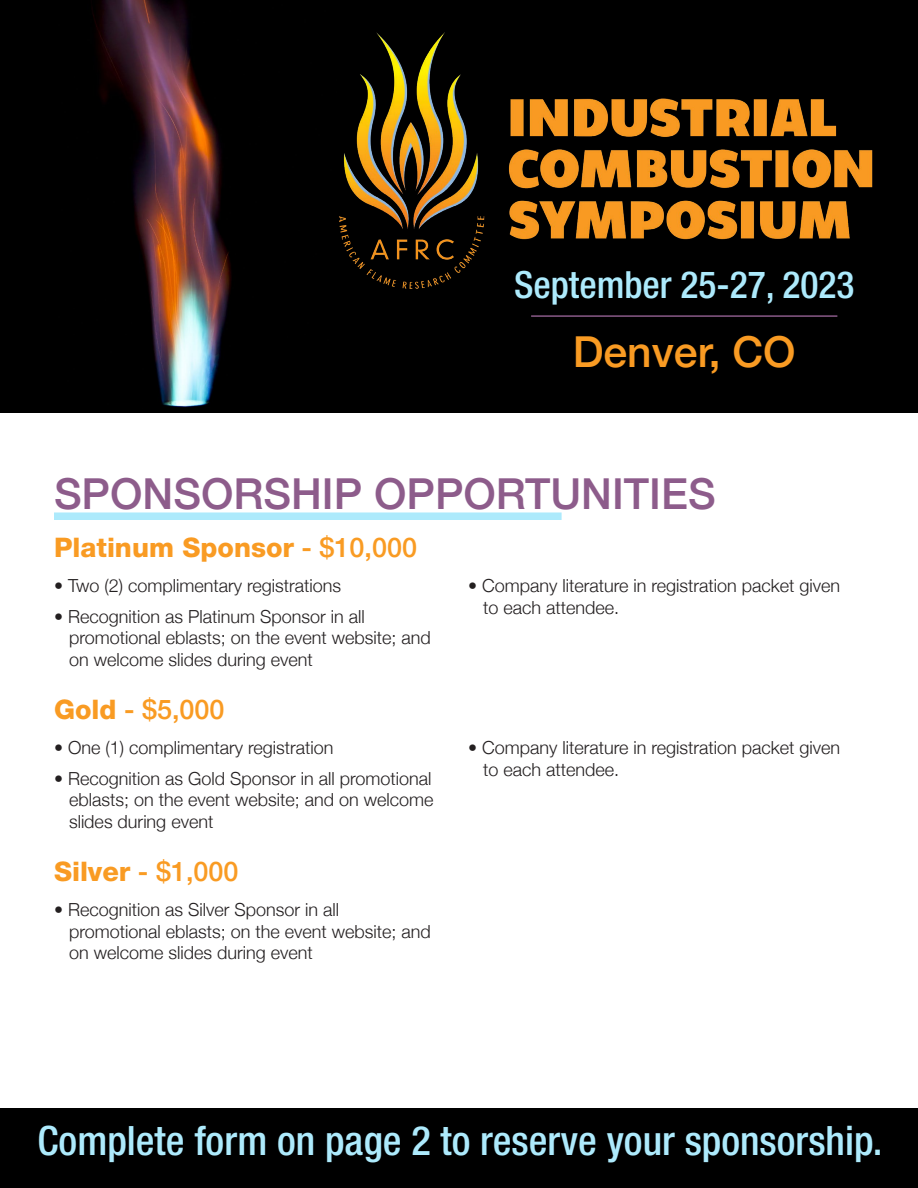
<style>
.page{position:relative;width:918px;height:1188px;background:#fff}
.page>*{position:absolute;margin:0;border:0;box-sizing:border-box;transform-origin:0 0}
.t1{font:500 42.6px "Helvetica Neue";color:#8d5c8b}
.t2{font:500 42.6px "Helvetica Neue";color:#f99b23}
.t3{font:500 condensed 40.5px "Helvetica Neue LT Std";color:#adeafc}
.t4{font:500 condensed 37.5px "Helvetica Neue LT Std";color:#adeafc}
.t5{font:500 27px "Helvetica Neue";color:#f99b23}
.t6{font:800 27px "Helvetica Neue LT Std";color:#f99b23}
.t7{font:300 18px/21.6px "Helvetica Neue";color:#231f20}
.s1{font-family:"Helvetica Neue";font-weight:500}
.s2{font-family:"Helvetica Neue LT Std";font-weight:800}
</style>
<div class="page">
<div style="left:0;top:0;width:918px;height:413px;background:#000"></div>
<img style="left:92px;top:0;width:140px;height:408px">
<img style="left:339px;top:32px;width:534px;height:257px">
<hr style="left:531px;top:315px;width:306px;height:2px;background:#8d5c8b">
<div style="left:54px;top:512px;width:508px;height:8px;background:#adeafc"></div>
<div style="left:0;top:1108px;width:918px;height:80px;background:#000"></div>
<h3 class="t4" style="left:514px;top:262px;width:342px">September 25-27, 2023</h3>
<h1 class="t2" style="left:573px;top:317px;width:224px">Denver, CO</h1>
<h1 class="t1" style="left:54px;top:459px;width:663px">SPONSORSHIP OPPORTUNITIES</h1>
<h3 class="t6" style="left:54px;top:532px;width:365px">Platinum Sponsor <span class="s1">- $10,000</span></h3>
<p class="t7" style="left:54px;top:573px;width:289px">• Two (2) complimentary registrations</p>
<p class="t7" style="left:69px;top:604px;width:363px;text-indent:-15px">• Recognition as Platinum Sponsor in all promotional eblasts; on the event website; and on welcome slides during event</p>
<h3 class="t5" style="left:54px;top:688px;width:172px"><span class="s2">Gold</span> - $5,000</h3>
<p class="t7" style="left:54px;top:735px;width:281px">• One (1) complimentary registration</p>
<p class="t7" style="left:69px;top:766px;width:366px;text-align:justify;text-indent:-15px">• Recognition as Gold Sponsor in all promotional eblasts; on the event website; and on welcome slides during event</p>
<h3 class="t5" style="left:54px;top:850px;width:186px"><span class="s2">Silver</span> - $1,000</h3>
<p class="t7" style="left:69px;top:897px;width:363px;text-indent:-15px">• Recognition as Silver Sponsor in all promotional eblasts; on the event website; and on welcome slides during event</p>
<p class="t7" style="left:483px;top:573px;width:359px;text-indent:-15px">• Company literature in registration packet given to each attendee.</p>
<p class="t7" style="left:483px;top:735px;width:359px;text-indent:-15px">• Company literature in registration packet given to each attendee.</p>
<h2 class="t3" style="left:38px;top:1116px;width:846px">Complete form on page 2 to reserve your sponsorship.</h2>
</div>
